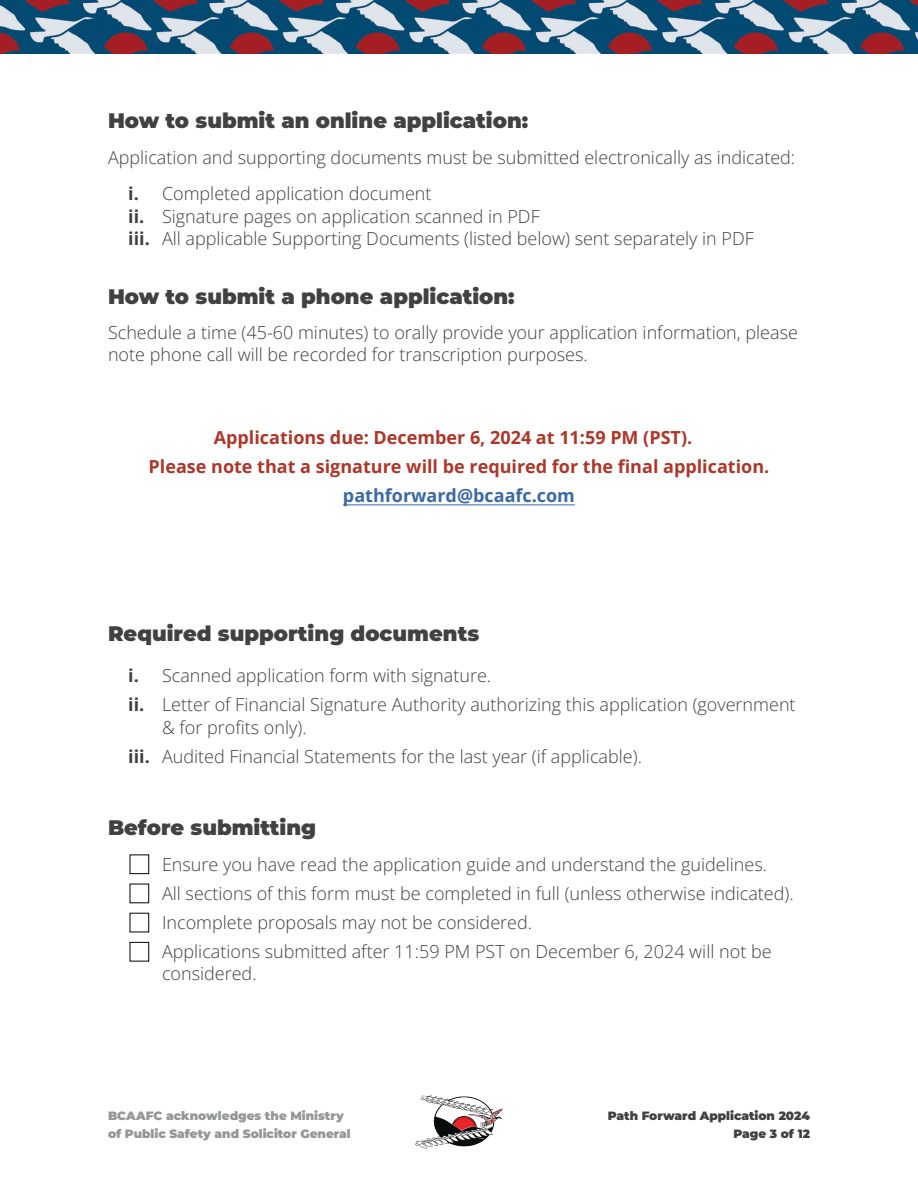
<style>
.page{position:relative;width:918px;height:1188px;background:#fff}
.page>*{position:absolute;margin:0;border:0;box-sizing:border-box;transform-origin:0 0}
.t1{font:900 21px "Montserrat";color:#414142}
.t2{font:18px/29px "Open Sans";color:#414142}
.t3{font:700 18px/29.2px "Open Sans";color:#ae3629}
.t4{font:700 18px "Open Sans";color:#3a69a6}
.t5{font:900 12px/18px "Montserrat";color:#949698}
.t6{font:900 12px/18px "Montserrat";color:#414142;text-align:right}
.s1{font-weight:700}
.s2{font-weight:300}
</style>
<div class="page">
<img style="left:0;top:0;width:918px;height:54px">
<img style="left:415px;top:1095px;width:88px;height:54px">
<div style="left:130px;top:855px;width:19px;height:19px;background:#fff;border:1px solid #020304"></div>
<svg style="left:130px;top:942px;width:19px;height:20px"></svg>
<hr style="left:343px;top:504px;width:232px;height:1px;background:#3a69a6">
<svg style="left:131px;top:854px;width:19px;height:17px"></svg>
<svg style="left:131px;top:883px;width:19px;height:17px"></svg>
<svg style="left:131px;top:912px;width:19px;height:17px"></svg>
<svg style="left:131px;top:941px;width:19px;height:17px"></svg>
<p class="t1" style="left:108px;top:108px;width:422px">How to submit an online application:</p>
<p class="t2" style="left:128px;top:139px;width:668px;line-height:36px;text-indent:-20px">Application and supporting documents must be submitted electronically as indicated: <span class="s1">i.</span> Completed application document</p>
<p class="t2" style="left:128px;top:205px;width:627px;line-height:22.5px"><span class="s1">ii.</span> Signature pages on application scanned in PDF<br><span class="s1">iii.</span> All applicable Supporting Documents (listed below) sent separately in PDF</p>
<p class="t1" style="left:108px;top:284px;width:408px">How to submit a phone application:</p>
<p class="t2" style="left:108px;top:321px;width:691px;line-height:22.5px">Schedule a time (45-60 minutes) to orally provide your application information, please note phone call will be recorded for transcription purposes.</p>
<p class="t3" style="left:149px;top:422px;width:622px;text-indent:65px">Applications due: December 6, 2024 at 11:59 PM (PST).<br>Please note that a signature will be required for the final application.</p>
<p class="t4" style="left:343px;top:483px;width:233px">pathforward@bcaafc.com</p>
<p class="t1" style="left:108px;top:621px;width:373px">Required supporting documents</p>
<p class="t2" style="left:128px;top:660px;width:669px"><span class="s1">i.</span> Scanned application form with signature.<br><span class="s1">ii.</span> Letter of Financial Signature Authority authorizing this application (government</p>
<p class="t2" style="left:128px;top:712px;width:515px;text-indent:34px">&amp; for profits only).<br><span class="s1">iii.</span> Audited Financial Statements for the last year (if applicable).</p>
<p class="t1" style="left:108px;top:814px;width:210px">Before submitting</p>
<p class="t2" style="left:162px;top:849px;width:633px">Ensure you have read the application guide and understand the guidelines.<br>All sections of this form must be completed in full (unless otherwise indicated).<br>Incomplete proposals may not be considered.<br>Applications submitted after 11:59 PM PST <span class="s2">on December 6,</span> 2024 will not be</p>
<p class="t2" style="left:162px;top:959px;width:96px">considered.</p>
<p class="t5" style="left:108px;top:1107px;width:244px">BCAAFC acknowledges the Ministry of Public Safety and Solicitor General</p>
<p class="t6" style="left:608px;top:1107px;width:204px">Path Forward Application 2024<br>Page 3 of 12</p>
</div>
